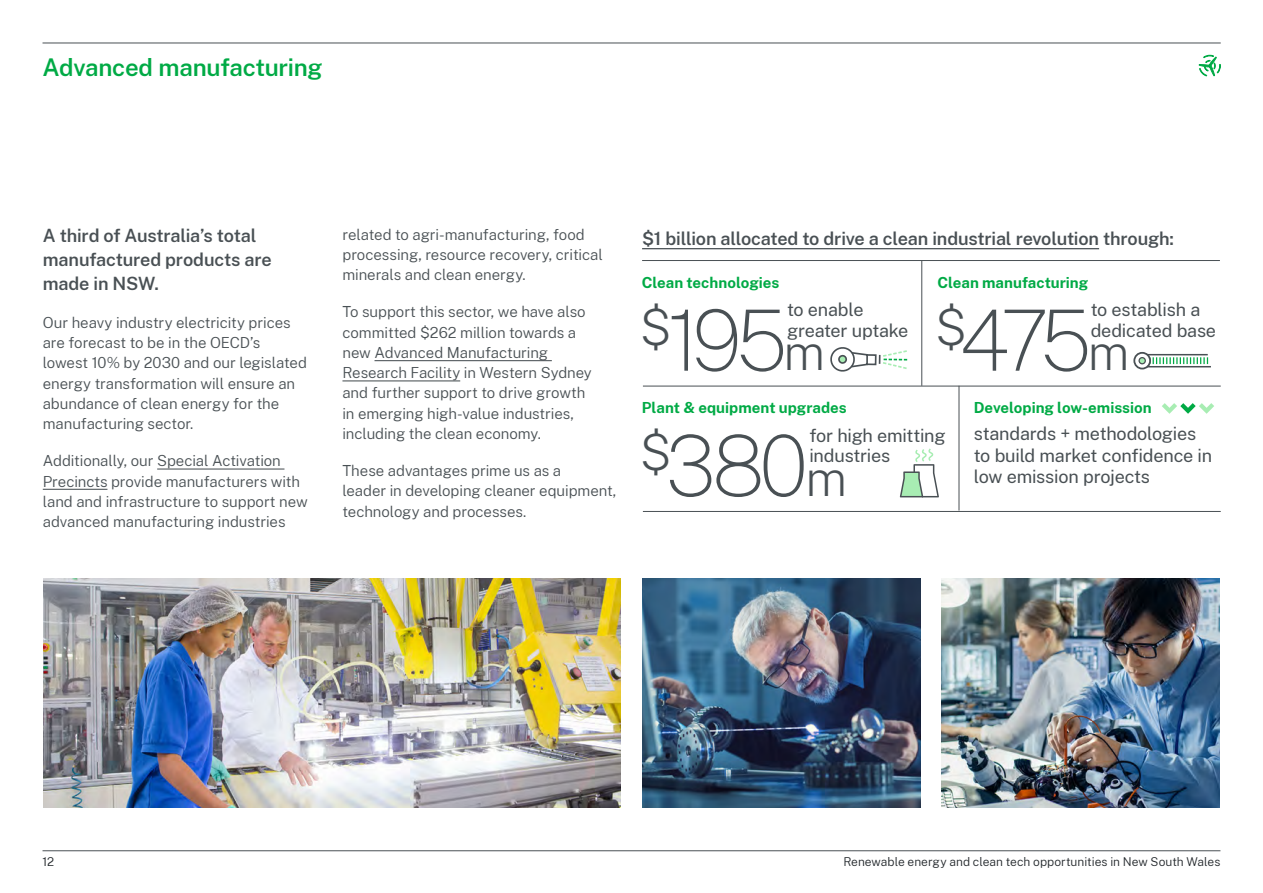
<style>
.page{position:relative;width:1263px;height:893px;background:#fff}
.page>*{position:absolute;margin:0;border:0;box-sizing:border-box;transform-origin:0 0}
.t1{font:100 84.45px/125.4px "Public Sans";letter-spacing:-.08em;color:#495054}
.t2{font:600 24px "Public Sans";letter-spacing:-.01em;color:#00aa45}
.t3{font:18px/20.2px "Public Sans";letter-spacing:-.015em;color:#495054}
.t4{font:600 18px/24px "Public Sans";letter-spacing:-.01em;color:#495054}
.t5{font:300 15px/20.2px "Public Sans";letter-spacing:-.005em;color:#495054}
.t6{font:700 15px "Public Sans";color:#00aa45}
.t7{font:300 12px "Public Sans";color:#22272b}
.s1{font-weight:200;font-size:49.2px}
</style>
<div class="page">
<hr style="left:43px;top:850px;width:1177px;height:1px;background:#495054">
<hr style="left:43px;top:43px;width:1178px;height:1px;background:#495054">
<svg style="left:1199px;top:55px;width:21px;height:21px"></svg>
<hr style="left:643px;top:386px;width:578px;height:1px;background:#495054">
<hr style="left:643px;top:511px;width:578px;height:1px;background:#495054">
<hr style="left:642px;top:248px;width:457px;height:1px;background:#495054">
<hr style="left:642px;top:260px;width:578px;height:1px;background:#495054">
<hr style="left:921px;top:261px;width:1px;height:125px;background:#495054">
<hr style="left:959px;top:386px;width:1px;height:125px;background:#495054">
<img style="left:43px;top:578px;width:578px;height:229px">
<img style="left:642px;top:578px;width:279px;height:229px">
<img style="left:941px;top:578px;width:279px;height:229px">
<hr style="left:157px;top:468px;width:127px;height:2px;background:#495054">
<hr style="left:43px;top:489px;width:64px;height:1px;background:#495054">
<hr style="left:374px;top:360px;width:178px;height:1px;background:#495054">
<hr style="left:342px;top:380px;width:118px;height:1px;background:#495054">
<svg style="left:900px;top:448px;width:39px;height:49px"></svg>
<div style="left:866px;top:354px;width:10px;height:11px;border:2px solid #495054"></div>
<svg style="left:879px;top:350px;width:29px;height:19px"></svg>
<svg style="left:830px;top:347px;width:39px;height:25px"></svg>
<hr style="left:1144px;top:354px;width:64px;height:1px;background:#495054">
<hr style="left:1144px;top:366px;width:67px;height:1px;background:#495054">
<svg style="left:1134px;top:353px;width:16px;height:16px"></svg>
<div style="left:1133px;top:352px;width:18px;height:17px;border:2px solid #495054;border-radius:50%"></div>
<svg style="left:1139px;top:357px;width:69px;height:7px"></svg>
<div style="left:1138px;top:357px;width:8px;height:7px;border:1px solid #495054;border-radius:50%"></div>
<svg style="left:1162px;top:403px;width:52px;height:11px"></svg>
<h2 class="t2" style="left:43px;top:50px;width:282px">Advanced manufacturing</h2>
<p class="t4" style="left:43px;top:223px;width:230px">A third of Australia’s total manufactured products are made in NSW.</p>
<p class="t5" style="left:43px;top:311px;width:266px">Our heavy industry electricity prices are forecast to be in the OECD’s lowest 10% by 2030 and our legislated energy transformation will ensure an abundance of clean energy for the manufacturing sector.</p>
<p class="t5" style="left:43px;top:450px;width:266px">Additionally, our Special Activation Precincts provide manufacturers with land and infrastructure to support new advanced manufacturing industries</p>
<p class="t5" style="left:342px;top:223px;width:262px">related to agri-manufacturing, food processing, resource recovery, critical minerals and clean energy.</p>
<p class="t5" style="left:342px;top:301px;width:251px">To support this sector, we have also committed $262 million towards a new Advanced Manufacturing Research Facility in Western Sydney and further support to drive growth in emerging high-value industries, including the clean economy.</p>
<p class="t5" style="left:342px;top:460px;width:275px">These advantages prime us as a<br>leader in developing cleaner equipment, technology and processes.</p>
<p class="t4" style="left:642px;top:226px;width:533px">$1 billion allocated to drive a clean industrial revolution through:</p>
<p class="t6" style="left:642px;top:271px;width:139px">Clean technologies</p>
<p class="t6" style="left:937px;top:271px;width:152px">Clean manufacturing</p>
<p class="t3" style="left:787px;top:299px;width:123px">to enable greater uptake</p>
<p class="t3" style="left:1091px;top:299px;width:127px">to establish a dedicated base</p>
<h1 class="t1" style="left:640px;top:275px;width:209px"><sup>$</sup>195<span class="s1">m </span><sup>$</sup>380<span class="s1">m</span></h1>
<h1 class="t1" style="left:935px;top:275px;width:196px"><sup>$</sup>475<span class="s1">m</span></h1>
<p class="t6" style="left:642px;top:396px;width:206px">Plant &amp; equipment upgrades</p>
<p class="t6" style="left:974px;top:396px;width:180px">Developing low-emission</p>
<p class="t3" style="left:974px;top:421px;width:240px;line-height:21.8px">standards + methodologies to build market confidence in low emission projects</p>
<p class="t3" style="left:809px;top:424px;width:138px">for high emitting industries</p>
<p class="t7" style="left:843px;top:853px;width:378px">Renewable energy and clean tech opportunities in New South Wales</p>
</div>
